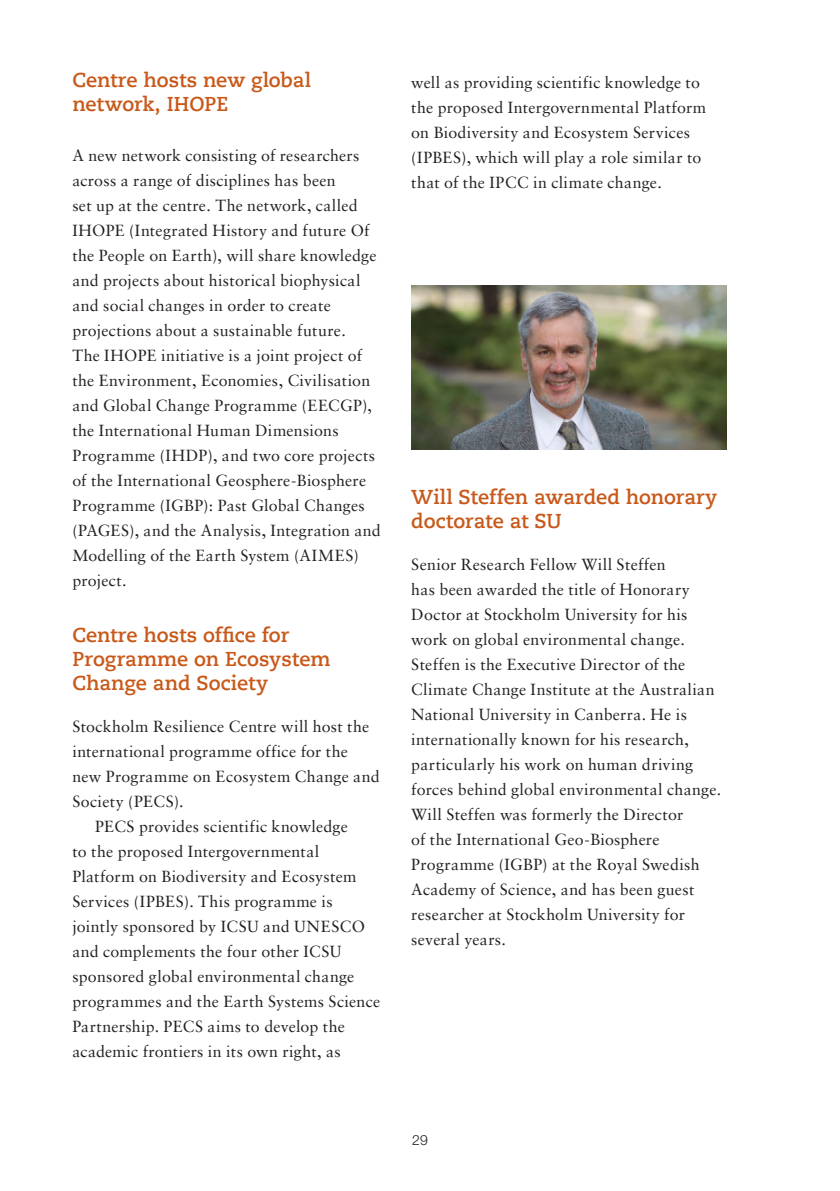
<style>
.page{position:relative;width:840px;height:1191px;background:#fff}
.page>*{position:absolute;margin:0;border:0;box-sizing:border-box;transform-origin:0 0}
.t1{font:700 20px/24px "Caecilia Com 75";color:#c85818}
.t2{font:16px/25px "Sabon Roman Os F";letter-spacing:.015em;color:#231f20}
.t3{font:300 14px "Helvetica Neue LT Std";color:#231f20}
</style>
<div class="page">
<img style="left:411px;top:285px;width:315px;height:164px">
<p class="t1" style="left:72px;top:68px;width:240px">Centre hosts new global network, IHOPE</p>
<p class="t2" style="left:72px;top:143px;width:310px">A new network consisting of researchers across a range of disciplines has been<br>set up at the centre. The network, called IHOPE (Integrated History and future Of the People on Earth), will share knowledge and projects about historical biophysical and social changes in order to create projections about a sustainable future.<br>The IHOPE initiative is a joint project of the Environment, Economies, Civilisation and Global Change Programme (EECGP), the International Human Dimensions Programme (IHDP), and two core projects of the International Geosphere-Biosphere Programme (IGBP): Past Global Changes (PAGES), and the Analysis, Integration and Modelling of the Earth System (AIMES) project.</p>
<p class="t1" style="left:72px;top:622px;width:259px">Centre hosts office for<br>Programme on Ecosystem<br>Change and Society</p>
<p class="t2" style="left:72px;top:713px;width:298px">Stockholm Resilience Centre will host the</p>
<p class="t2" style="left:72px;top:738px;width:277px">international programme office for the</p>
<p class="t2" style="left:72px;top:763px;width:308px">new Programme on Ecosystem Change and</p>
<p class="t2" style="left:72px;top:788px;width:113px">Society (PECS).</p>
<p class="t2" style="left:95px;top:813px;width:254px">PECS provides scientific knowledge</p>
<p class="t2" style="left:72px;top:838px;width:248px">to the proposed Intergovernmental</p>
<p class="t2" style="left:72px;top:863px;width:285px">Platform on Biodiversity and Ecosystem</p>
<p class="t2" style="left:72px;top:888px;width:261px">Services (IPBES). This programme is</p>
<p class="t2" style="left:72px;top:913px;width:294px">jointly sponsored by ICSU and UNESCO</p>
<p class="t2" style="left:72px;top:938px;width:270px">and complements the four other ICSU</p>
<p class="t2" style="left:72px;top:963px;width:283px">sponsored global environmental change</p>
<p class="t2" style="left:72px;top:988px;width:309px">programmes and the Earth Systems Science</p>
<p class="t2" style="left:72px;top:1013px;width:274px">Partnership. PECS aims to develop the</p>
<p class="t2" style="left:72px;top:1038px;width:270px">academic frontiers in its own right, as</p>
<p class="t2" style="left:411px;top:69px;width:296px">well as providing scientific knowledge to the proposed Intergovernmental Platform on Biodiversity and Ecosystem Services (IPBES), which will play a role similar to that of the IPCC in climate change.</p>
<p class="t1" style="left:411px;top:484px;width:307px">Will Steffen awarded honorary doctorate at SU</p>
<p class="t2" style="left:411px;top:551px;width:311px">Senior Research Fellow Will Steffen<br>has been awarded the title of Honorary Doctor at Stockholm University for his work on global environmental change.<br>Steffen is the Executive Director of the Climate Change Institute at the Australian National University in Canberra. He is internationally known for his research, particularly his work on human driving forces behind global environmental change.<br>Will Steffen was formerly the Director<br>of the International Geo-Biosphere Programme (IGBP) at the Royal Swedish Academy of Science, and has been guest researcher at Stockholm University for several years.</p>
<p class="t3" style="left:412px;top:1131px;width:17px">29</p>
</div>
